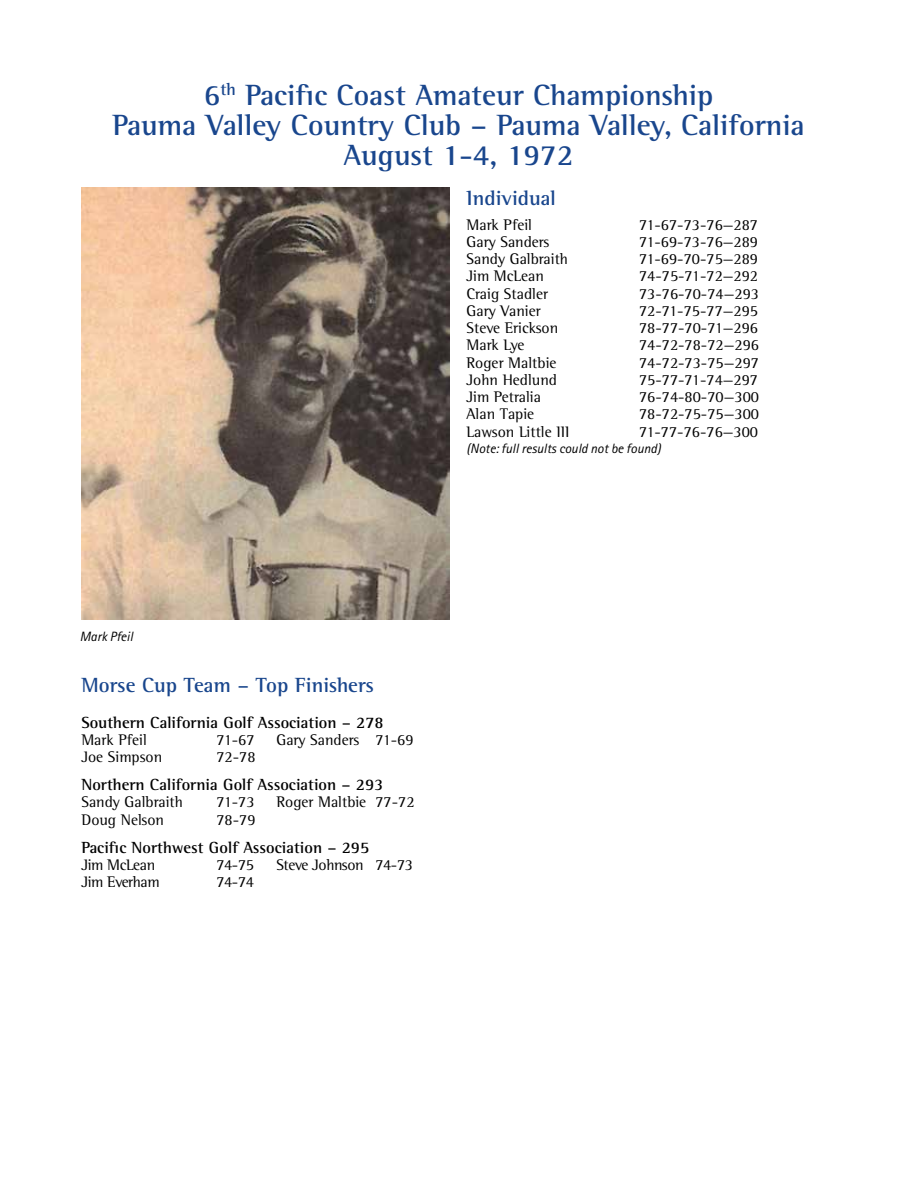
<style>
.page{position:relative;width:918px;height:1188px;background:#fff}
.page>*{position:absolute;margin:0;border:0;box-sizing:border-box;transform-origin:0 0}
.t1{font:700 30px/30px "Rotis Semi Serif";color:#19468d;text-align:center}
.t2{font:700 21px "Rotis Semi Serif";color:#19468d}
.t3{font:700 16.5px "Rotis Semi Serif";color:#000}
.t4{font:15.75px "Rotis Semi Serif";color:#000}
.t5{font:15.75px "Rotis Semi Serif";letter-spacing:-.025em;color:#000}
.t6{font:italic 13.5px "Rotis Sans Serif";color:#000}
</style>
<div class="page">
<img style="left:82px;top:188px;width:367px;height:432px">
<h1 class="t1" style="left:112px;top:79px;width:694px">6<sup>th</sup> Pacific Coast Amateur Championship<br>Pauma Valley Country Club – Pauma Valley, California<br>August 1-4, 1972</h1>
<h2 class="t2" style="left:467px;top:185px;width:91px">Individual</h2>
<p class="t4" style="left:467px;top:215px;width:67px">Mark Pfeil</p>
<p class="t4" style="left:639px;top:215px;width:121px">71-67-73-76—287</p>
<p class="t4" style="left:467px;top:232px;width:84px">Gary Sanders</p>
<p class="t4" style="left:639px;top:232px;width:121px">71-69-73-76—289</p>
<p class="t4" style="left:467px;top:250px;width:103px">Sandy Galbraith</p>
<p class="t4" style="left:639px;top:250px;width:121px">71-69-70-75—289</p>
<p class="t4" style="left:467px;top:267px;width:79px">Jim McLean</p>
<p class="t4" style="left:639px;top:267px;width:121px">74-75-71-72—292</p>
<p class="t4" style="left:467px;top:284px;width:83px">Craig Stadler</p>
<p class="t4" style="left:639px;top:284px;width:121px">73-76-70-74—293</p>
<p class="t4" style="left:467px;top:301px;width:76px">Gary Vanier</p>
<p class="t4" style="left:639px;top:301px;width:121px">72-71-75-77—295</p>
<p class="t4" style="left:467px;top:319px;width:93px">Steve Erickson</p>
<p class="t4" style="left:639px;top:319px;width:121px">78-77-70-71—296</p>
<p class="t4" style="left:467px;top:336px;width:60px">Mark Lye</p>
<p class="t4" style="left:639px;top:336px;width:121px">74-72-78-72—296</p>
<p class="t4" style="left:467px;top:353px;width:91px">Roger Maltbie</p>
<p class="t4" style="left:639px;top:353px;width:121px">74-72-73-75—297</p>
<p class="t4" style="left:467px;top:370px;width:92px">John Hedlund</p>
<p class="t4" style="left:639px;top:370px;width:121px">75-77-71-74—297</p>
<p class="t4" style="left:467px;top:388px;width:76px">Jim Petralia</p>
<p class="t4" style="left:639px;top:388px;width:121px">76-74-80-70—300</p>
<p class="t4" style="left:467px;top:405px;width:69px">Alan Tapie</p>
<p class="t4" style="left:639px;top:405px;width:121px">78-72-75-75—300</p>
<p class="t4" style="left:467px;top:422px;width:105px">Lawson Little III</p>
<p class="t4" style="left:639px;top:422px;width:121px">71-77-76-76—300</p>
<p class="t6" style="left:467px;top:440px;width:196px">(Note: full results could not be found)</p>
<p class="t6" style="left:80px;top:628px;width:55px">Mark Pfeil</p>
<h2 class="t2" style="left:81px;top:672px;width:294px">Morse Cup Team – Top Finishers</h2>
<p class="t3" style="left:81px;top:712px;width:304px">Southern California Golf Association – 278</p>
<p class="t4" style="left:81px;top:730px;width:67px">Mark Pfeil</p>
<p class="t4" style="left:216px;top:730px;width:40px">71-67</p>
<p class="t4" style="left:276px;top:730px;width:139px">Gary Sanders 71-69</p>
<p class="t4" style="left:81px;top:748px;width:82px">Joe Simpson</p>
<p class="t4" style="left:216px;top:748px;width:41px">72-78</p>
<p class="t3" style="left:81px;top:775px;width:304px">Northern California Golf Association – 293</p>
<p class="t4" style="left:81px;top:793px;width:103px">Sandy Galbraith</p>
<p class="t4" style="left:216px;top:793px;width:40px">71-73</p>
<p class="t4" style="left:276px;top:793px;width:140px">Roger Maltbie 77-72</p>
<p class="t4" style="left:81px;top:810px;width:84px">Doug Nelson</p>
<p class="t4" style="left:216px;top:810px;width:41px">78-79</p>
<p class="t3" style="left:81px;top:837px;width:289px">Pacific Northwest Golf Association – 295</p>
<p class="t5" style="left:81px;top:855px;width:75px">Jim McLean</p>
<p class="t4" style="left:216px;top:855px;width:39px">74-75</p>
<p class="t5" style="left:276px;top:855px;width:138px">Steve Johnson 74-73</p>
<p class="t5" style="left:81px;top:873px;width:80px">Jim Everham</p>
<p class="t4" style="left:216px;top:873px;width:39px">74-74</p>
</div>
